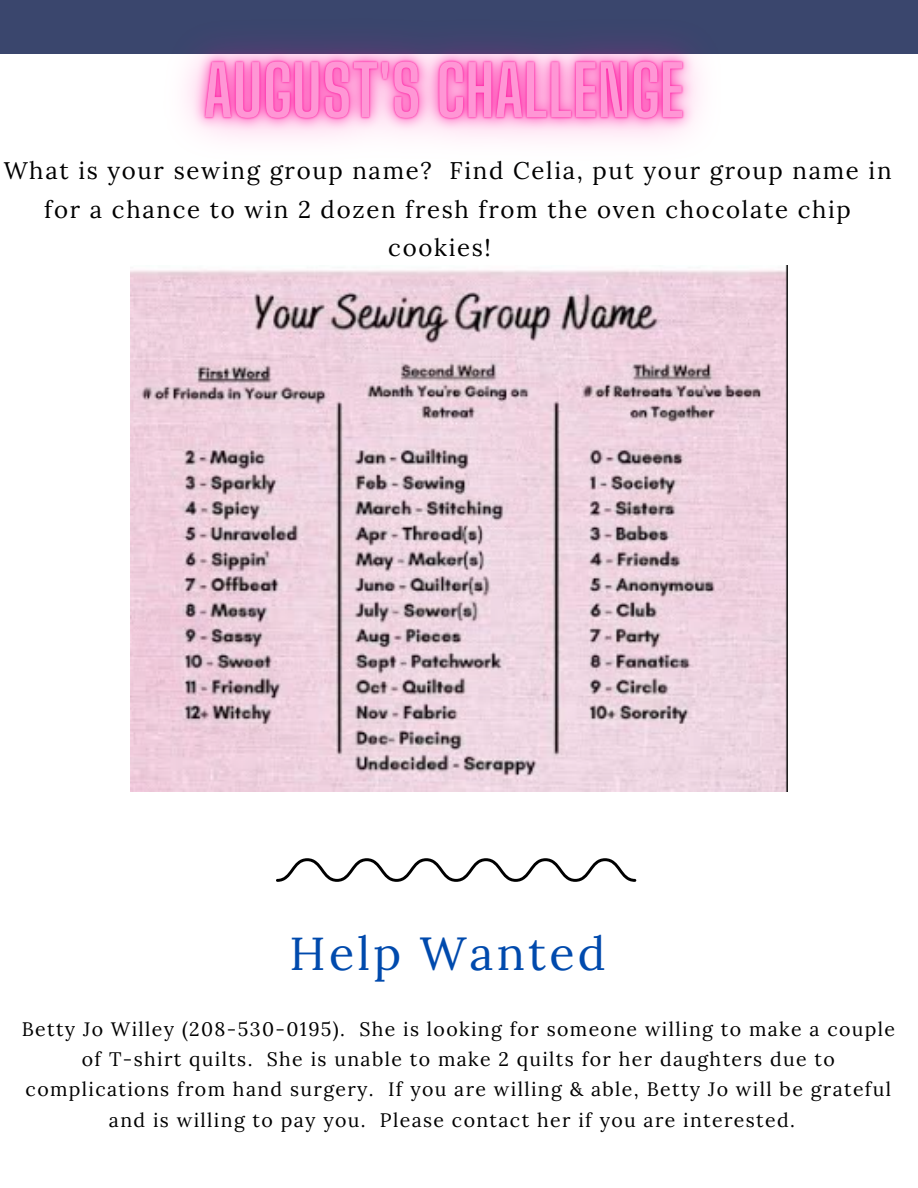
<style>
.page{position:relative;width:918px;height:1188px;background:#fff}
.page>*{position:absolute;margin:0;border:0;box-sizing:border-box;transform-origin:0 0}
.t1{font:46.5px "Lora";letter-spacing:.07em;color:#004aad}
.t2{font:24px "Lora";letter-spacing:.07em;color:#000}
.t3{font:19.5px "Lora";letter-spacing:.07em;color:#000}
</style>
<div class="page">
<div style="left:0;top:0;width:918px;height:54px;background:#3a466d"></div>
<svg style="left:276px;top:858px;width:360px;height:24px"></svg>
<img style="left:130px;top:266px;width:657px;height:525px">
<img style="left:185px;top:43px;width:515px;height:97px">
<p class="t2" style="left:4px;top:155px;width:889px">What is your sewing group name? Find Celia, put your group name in</p>
<p class="t2" style="left:44px;top:193px;width:808px">for a chance to win 2 dozen fresh from the oven chocolate chip</p>
<p class="t2" style="left:388px;top:232px;width:104px">cookies!</p>
<p class="t1" style="left:290px;top:923px;width:318px">Help Wanted</p>
<p class="t3" style="left:22px;top:1016px;width:875px">Betty Jo Willey (208-530-0195). She is looking for someone willing to make a couple</p>
<p class="t3" style="left:82px;top:1046px;width:755px">of T-shirt quilts. She is unable to make 2 quilts for her daughters due to</p>
<p class="t3" style="left:26px;top:1077px;width:867px">complications from hand surgery. If you are willing &amp; able, Betty Jo will be grateful</p>
<p class="t3" style="left:109px;top:1107px;width:687px">and is willing to pay you. Please contact her if you are interested.</p>
</div>
